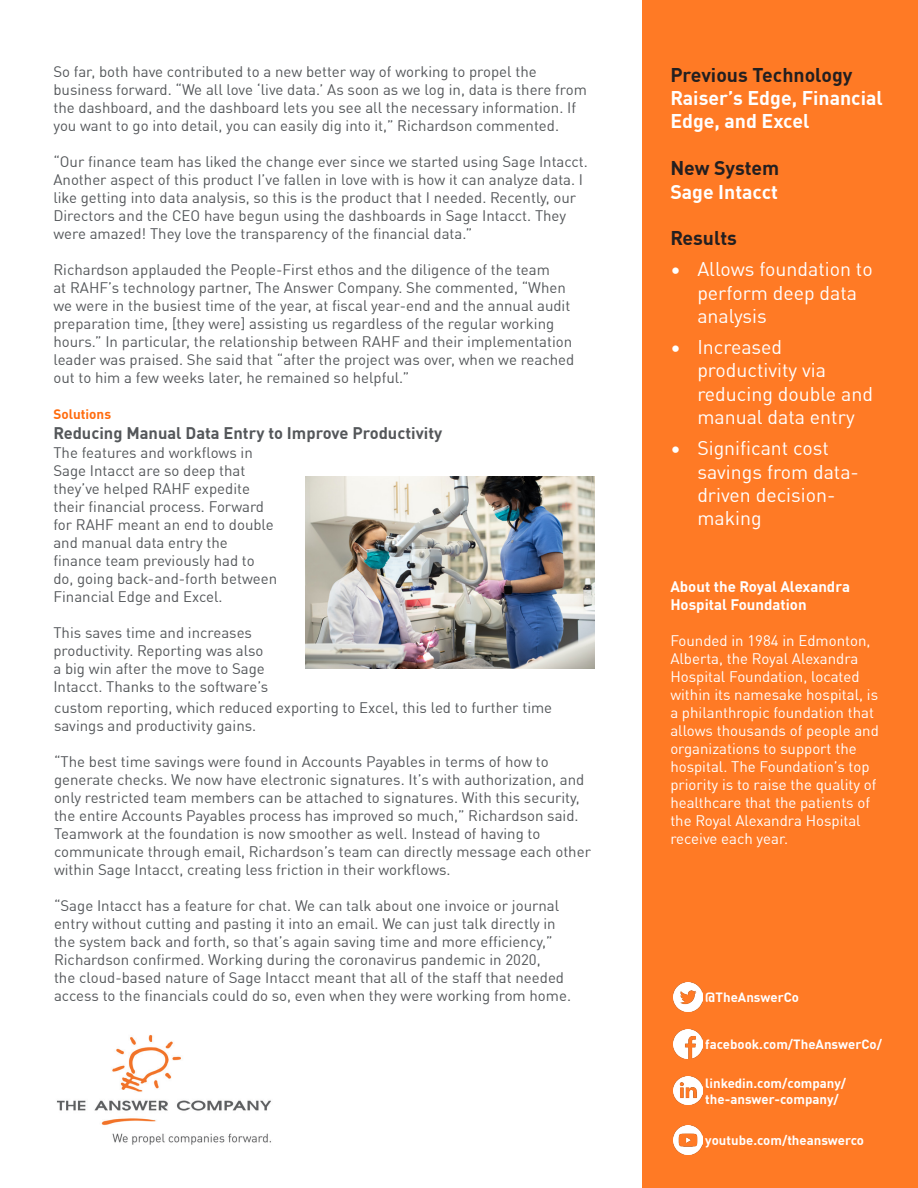
<style>
.page{position:relative;width:918px;height:1188px;background:#fff}
.page>*{position:absolute;margin:0;border:0;box-sizing:border-box;transform-origin:0 0}
.t1{font:19.5px/23.4px "DIN Offc";color:#fff}
.t2{font:700 19.5px/23.4px "DIN Offc";color:#fff}
.t3{font:700 19.5px "DIN Offc";color:#231f20}
.t4{font:700 16.5px "DIN Offc";color:#54575a}
.t5{font:15px/18px "DIN Offc";color:#54575a}
.t6{font:15px/18px "DIN Offc";color:#fff}
.t7{font:700 15px/18px "DIN Offc";color:#fff}
.t8{font:700 13.5px "DIN Offc";color:#ff6b0d}
.t9{font:700 13.2px "DIN Offc";color:#fff}
</style>
<div class="page">
<div style="left:643px;top:0;width:275px;height:1188px;background:#ff7a25"></div>
<img style="left:306px;top:476px;width:288px;height:192px">
<img style="left:673px;top:1076px;width:29px;height:29px">
<img style="left:673px;top:983px;width:29px;height:28px">
<img style="left:673px;top:1030px;width:29px;height:28px">
<img style="left:673px;top:1126px;width:29px;height:28px">
<img style="left:56px;top:1034px;width:215px;height:111px">
<p class="t5" style="left:53px;top:62px;width:535px">So far, both have contributed to a new better way of working to propel the business forward. “We all love ‘live data.’ As soon as we log in, data is there from the dashboard, and the dashboard lets you see all the necessary information. If you want to go into detail, you can easily dig into it,” Richardson commented.</p>
<p class="t5" style="left:53px;top:152px;width:536px">“Our finance team has liked the change ever since we started using Sage Intacct.<br>Another aspect of this product I’ve fallen in love with is how it can analyze data. I like getting into data analysis, so this is the product that I needed. Recently, our Directors and the CEO have begun using the dashboards in Sage Intacct. They were amazed! They love the transparency of the financial data.”</p>
<p class="t5" style="left:53px;top:260px;width:522px">Richardson applauded the People-First ethos and the diligence of the team<br>at RAHF’s technology partner, The Answer Company. She commented, “When we were in the busiest time of the year, at fiscal year-end and the annual audit preparation time, [they were] assisting us regardless of the regular working hours.” In particular, the relationship between RAHF and their implementation leader was praised. She said that “after the project was over, when we reached out to him a few weeks later, he remained so helpful.”</p>
<p class="t8" style="left:53px;top:405px;width:59px">Solutions</p>
<p class="t4" style="left:53px;top:422px;width:390px">Reducing Manual Data Entry to Improve Productivity</p>
<p class="t5" style="left:53px;top:444px;width:225px">The features and workflows in<br>Sage Intacct are so deep that they’ve helped RAHF expedite their financial process. Forward for RAHF meant an end to double and manual data entry the finance team previously had to do, going back-and-forth between<br>Financial Edge and Excel.</p>
<p class="t5" style="left:53px;top:624px;width:217px">This saves time and increases productivity. Reporting was also a big win after the move to Sage<br>Intacct. Thanks to the software’s</p>
<p class="t5" style="left:54px;top:698px;width:500px">custom reporting, which reduced exporting to Excel, this led to further time savings and productivity gains.</p>
<p class="t5" style="left:54px;top:752px;width:532px">“The best time savings were found in Accounts Payables in terms of how to generate checks. We now have electronic signatures. It’s with authorization, and only restricted team members can be attached to signatures. With this security, the entire Accounts Payables process has improved so much,” Richardson said.</p>
<p class="t5" style="left:54px;top:824px;width:539px">Teamwork at the foundation is now smoother as well. Instead of having to communicate through email, Richardson’s team can directly message each other within Sage Intacct, creating less friction in their workflows.</p>
<p class="t5" style="left:54px;top:896px;width:519px">“Sage Intacct has a feature for chat. We can talk about one invoice or journal entry without cutting and pasting it into an email. We can just talk directly in the system back and forth, so that’s again saving time and more efficiency,” Richardson confirmed. Working during the coronavirus pandemic in 2020,<br>the cloud-based nature of Sage Intacct meant that all of the staff that needed access to the financials could do so, even when they were working from home.</p>
<p class="t3" style="left:670px;top:62px;width:184px">Previous Technology</p>
<p class="t2" style="left:670px;top:86px;width:214px">Raiser’s Edge, Financial<br>Edge, and Excel</p>
<p class="t3" style="left:670px;top:155px;width:110px">New System</p>
<p class="t2" style="left:670px;top:180px;width:109px">Sage Intacct</p>
<p class="t3" style="left:670px;top:226px;width:68px">Results</p>
<p class="t1" style="left:697px;top:258px;width:177px;text-indent:-27px">• Allows foundation to perform deep data analysis</p>
<p class="t1" style="left:697px;top:335px;width:177px;text-indent:-27px">• Increased productivity via reducing double and manual data entry</p>
<p class="t1" style="left:697px;top:437px;width:163px;text-indent:-27px">• Significant cost savings from data&shy;driven decision&shy;making</p>
<p class="t7" style="left:670px;top:577px;width:181px">About the Royal Alexandra<br>Hospital Foundation</p>
<p class="t6" style="left:670px;top:631px;width:210px">Founded in 1984 in Edmonton,<br>Alberta, the Royal Alexandra<br>Hospital Foundation, located within its namesake hospital, is a philanthropic foundation that allows thousands of people and organizations to support the hospital. The Foundation’s top priority is to raise the quality of healthcare that the patients of the Royal Alexandra Hospital receive each year.</p>
<p class="t9" style="left:705px;top:988px;width:95px">@TheAnswerCo</p>
<p class="t9" style="left:705px;top:1036px;width:178px">facebook.com/TheAnswerCo/</p>
<p class="t9" style="left:705px;top:1074px;width:142px">linkedin.com/company/</p>
<p class="t9" style="left:705px;top:1090px;width:135px">the-answer-company/</p>
<p class="t9" style="left:705px;top:1132px;width:160px">youtube.com/theanswerco</p>
</div>
